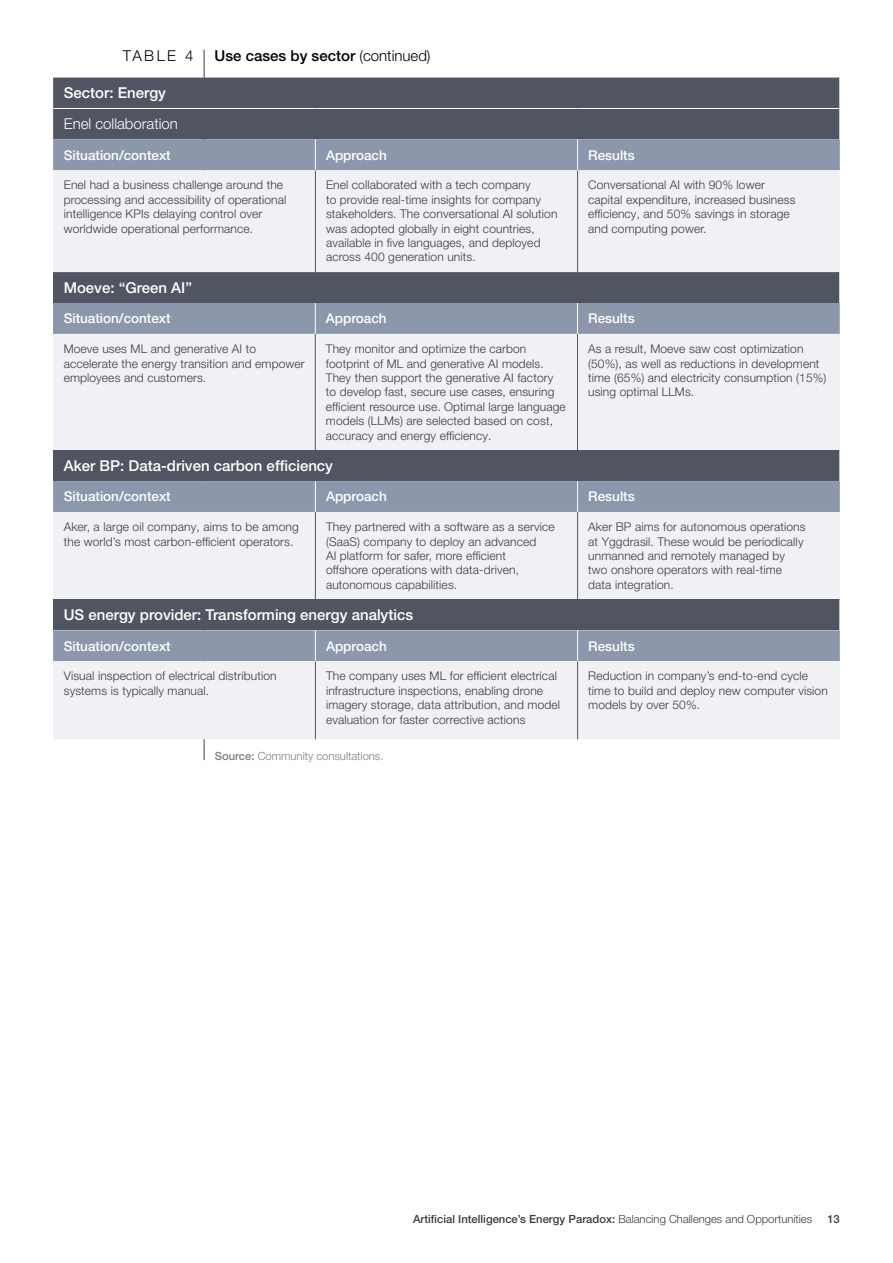
<style>
.page{position:relative;width:893px;height:1263px;background:#fff}
.page>*{position:absolute;margin:0;border:0;box-sizing:border-box;transform-origin:0 0}
.t1{font:500 15px "Helvetica Neue LT Pro";color:#fff}
.t2{font:500 15px "Helvetica Neue LT Pro";color:#000}
.t3{font:300 15px "Helvetica Neue LT Pro";color:#fff}
.t4{font:300 15px "Helvetica Neue LT Pro";letter-spacing:.16em;color:#000}
.t5{font:500 13.5px "Helvetica Neue LT Pro";color:#fff}
.t6{font:300 12px/14.4px "Helvetica Neue LT Pro";letter-spacing:.01em;color:#3c3c3b}
.t7{font:500 11.25px "Helvetica Neue LT Pro";color:#3c3c3b}
.t8{font:300 11.25px "Helvetica Neue LT Pro";color:#7d7f88}
.s1{font-weight:300}
.s2{font-weight:500}
</style>
<div class="page">
<hr style="left:204px;top:50px;width:1px;height:710px;background:#3c3c3b">
<div style="left:53px;top:272px;width:787px;height:31px;background:#515561"></div>
<div style="left:53px;top:303px;width:787px;height:31px;background:#8c97ab"></div>
<div style="left:53px;top:334px;width:787px;height:116px;background:#f0f1f4"></div>
<hr style="left:839px;top:272px;width:1px;height:31px;background:#fff">
<hr style="left:315px;top:334px;width:1px;height:116px;background:#515561">
<hr style="left:577px;top:334px;width:1px;height:116px;background:#515561">
<hr style="left:315px;top:303px;width:1px;height:31px;background:#fff">
<hr style="left:577px;top:303px;width:1px;height:31px;background:#fff">
<div style="left:53px;top:450px;width:787px;height:31px;background:#515561"></div>
<div style="left:53px;top:481px;width:787px;height:31px;background:#8c97ab"></div>
<div style="left:53px;top:512px;width:787px;height:87px;background:#f0f1f4"></div>
<hr style="left:315px;top:512px;width:1px;height:87px;background:#515561">
<hr style="left:577px;top:512px;width:1px;height:87px;background:#515561">
<hr style="left:315px;top:481px;width:1px;height:31px;background:#fff">
<hr style="left:577px;top:481px;width:1px;height:31px;background:#fff">
<div style="left:53px;top:599px;width:787px;height:31px;background:#515561"></div>
<div style="left:53px;top:630px;width:787px;height:31px;background:#8c97ab"></div>
<div style="left:53px;top:661px;width:787px;height:78px;background:#f0f1f4"></div>
<hr style="left:315px;top:661px;width:1px;height:78px;background:#515561">
<hr style="left:577px;top:661px;width:1px;height:78px;background:#515561">
<hr style="left:315px;top:630px;width:1px;height:31px;background:#fff">
<hr style="left:577px;top:630px;width:1px;height:31px;background:#fff">
<div style="left:53px;top:78px;width:787px;height:61px;background:#515561"></div>
<div style="left:53px;top:139px;width:787px;height:31px;background:#8c97ab"></div>
<div style="left:53px;top:170px;width:787px;height:102px;background:#f0f1f4"></div>
<hr style="left:315px;top:170px;width:1px;height:102px;background:#515561">
<hr style="left:577px;top:170px;width:1px;height:102px;background:#515561">
<hr style="left:315px;top:139px;width:1px;height:31px;background:#fff">
<hr style="left:577px;top:139px;width:1px;height:31px;background:#fff">
<hr style="left:53px;top:108px;width:262px;height:1px;background:#fff">
<hr style="left:315px;top:108px;width:263px;height:1px;background:#fff">
<hr style="left:578px;top:108px;width:262px;height:1px;background:#fff">
<p class="t4" style="left:123px;top:46px;width:72px">TABLE 4</p>
<p class="t2" style="left:215px;top:46px;width:217px">Use cases by sector <span class="s1">(continued)</span></p>
<p class="t1" style="left:64px;top:84px;width:104px">Sector: Energy</p>
<p class="t3" style="left:64px;top:115px;width:116px">Enel collaboration</p>
<p class="t5" style="left:64px;top:147px;width:109px">Situation/context</p>
<p class="t5" style="left:326px;top:147px;width:62px">Approach</p>
<p class="t5" style="left:588px;top:147px;width:48px">Results</p>
<p class="t6" style="left:64px;top:178px;width:224px">Enel had a business challenge around the processing and accessibility of operational intelligence KPIs delaying control over worldwide operational performance.</p>
<p class="t6" style="left:326px;top:178px;width:233px">Enel collaborated with a tech company<br>to provide real-time insights for company stakeholders. The conversational AI solution was adopted globally in eight countries, available in five languages, and deployed across 400 generation units.</p>
<p class="t6" style="left:588px;top:178px;width:209px">Conversational AI with 90% lower capital expenditure, increased business efficiency, and 50% savings in storage and computing power.</p>
<p class="t1" style="left:64px;top:279px;width:130px">Moeve: “Green AI”</p>
<p class="t5" style="left:64px;top:310px;width:109px">Situation/context</p>
<p class="t5" style="left:326px;top:310px;width:62px">Approach</p>
<p class="t5" style="left:588px;top:310px;width:48px">Results</p>
<p class="t6" style="left:64px;top:341px;width:242px">Moeve uses ML and generative AI to accelerate the energy transition and empower employees and customers.</p>
<p class="t6" style="left:326px;top:341px;width:241px">They monitor and optimize the carbon footprint of ML and generative AI models.<br>They then support the generative AI factory to develop fast, secure use cases, ensuring efficient resource use. Optimal large language models (LLMs) are selected based on cost, accuracy and energy efficiency.</p>
<p class="t6" style="left:588px;top:341px;width:240px">As a result, Moeve saw cost optimization (50%), as well as reductions in development time (65%) and electricity consumption (15%) using optimal LLMs.</p>
<p class="t1" style="left:64px;top:457px;width:271px">Aker BP: Data-driven carbon efficiency</p>
<p class="t5" style="left:64px;top:488px;width:109px">Situation/context</p>
<p class="t5" style="left:326px;top:488px;width:62px">Approach</p>
<p class="t5" style="left:588px;top:488px;width:48px">Results</p>
<p class="t6" style="left:64px;top:519px;width:236px">Aker, a large oil company, aims to be among the world’s most carbon-efficient operators.</p>
<p class="t6" style="left:326px;top:519px;width:230px">They partnered with a software as a service (SaaS) company to deploy an advanced<br>AI platform for safer, more efficient<br>offshore operations with data-driven, autonomous capabilities.</p>
<p class="t6" style="left:588px;top:519px;width:219px">Aker BP aims for autonomous operations at Yggdrasil. These would be periodically unmanned and remotely managed by two onshore operators with real-time data integration.</p>
<p class="t1" style="left:64px;top:606px;width:351px">US energy provider: Transforming energy analytics</p>
<p class="t5" style="left:64px;top:638px;width:109px">Situation/context</p>
<p class="t5" style="left:326px;top:638px;width:62px">Approach</p>
<p class="t5" style="left:588px;top:638px;width:48px">Results</p>
<p class="t6" style="left:64px;top:669px;width:214px">Visual inspection of electrical distribution systems is typically manual.</p>
<p class="t6" style="left:326px;top:669px;width:236px">The company uses ML for efficient electrical infrastructure inspections, enabling drone imagery storage, data attribution, and model evaluation for faster corrective actions</p>
<p class="t6" style="left:588px;top:669px;width:241px">Reduction in company’s end-to-end cycle time to build and deploy new computer vision models by over 50%.</p>
<p class="t8" style="left:215px;top:749px;width:170px"><span class="s2">Source:</span> Community consultations.</p>
<p class="t7" style="left:413px;top:1212px;width:401px">Artificial Intelligence’s Energy Paradox: <span class="s1">Balancing Challenges and Opportunities</span></p>
<p class="t7" style="left:827px;top:1212px;width:14px">13</p>
</div>
